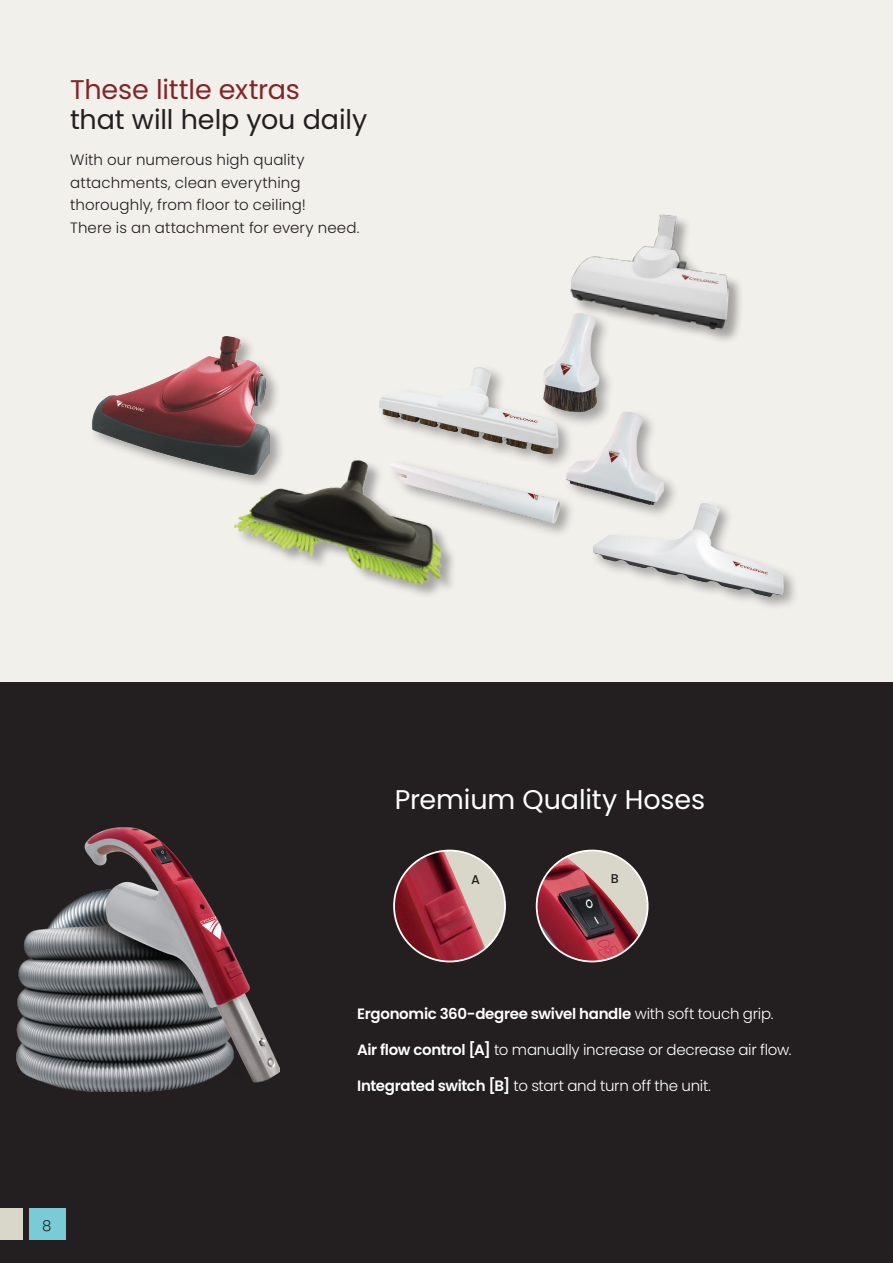
<style>
.page{position:relative;width:893px;height:1263px;background:#fff}
.page>*{position:absolute;margin:0;border:0;box-sizing:border-box;transform-origin:0 0}
.Text{font:27px/30px "Poppins";letter-spacing:-.005em;color:#231f20}
.Text-2{font:27px "Poppins";letter-spacing:-.005em;color:#fff}
.Text-3{font:300 15px/22.5px "Poppins";letter-spacing:.01em;color:#231f20}
.Text-4{font:300 15px "Poppins";letter-spacing:-.015em;color:#fff}
.Text-5{font:600 15px "Poppins";letter-spacing:-.02em;color:#fff}
.t1{font:500 12.75px "Poppins";color:#231f20}
.s1{color:#822528}
.s2{font-weight:300}
.s3{font-weight:600}
</style>
<div class="page">
<div style="left:0;top:0;width:893px;height:682px;background:#f1f0eb"></div>
<div style="left:0;top:683px;width:893px;height:580px;background:#231f20"></div>
<img style="left:537px;top:850px;width:111px;height:111px;border-radius:55px">
<div style="left:536px;top:850px;width:112px;height:112px;border:2px solid #fff;border-radius:50%"></div>
<img style="left:394px;top:850px;width:111px;height:111px;border-radius:55px">
<div style="left:393px;top:850px;width:113px;height:112px;border:2px solid #fff;border-radius:50%"></div>
<div style="left:571px;top:215px;width:173px;height:129px;background:#231f20;opacity:.37"></div>
<img style="left:570px;top:214px;width:164px;height:116px">
<div style="left:377px;top:310px;width:303px;height:229px;background:#231f20;opacity:.37"></div>
<img style="left:377px;top:313px;width:291px;height:211px">
<div style="left:590px;top:500px;width:209px;height:112px;background:#231f20;opacity:.37"></div>
<img style="left:592px;top:493px;width:196px;height:116px">
<div style="left:90px;top:334px;width:196px;height:155px;background:#231f20;opacity:.37"></div>
<img style="left:92px;top:337px;width:178px;height:137px">
<div style="left:234px;top:460px;width:224px;height:140px;background:#f1f0eb"></div>
<img style="left:229px;top:444px;width:228px;height:145px">
<img style="left:16px;top:828px;width:263px;height:263px">
<div style="left:30px;top:1208px;width:36px;height:32px;background:#79ccd5"></div>
<div style="left:0;top:1208px;width:23px;height:32px;background:#d9d7ca"></div>
<p class="Text" style="left:70px;top:75px;width:298px"><span class="s1">These little extras<br></span>that will help you daily</p>
<p class="Text-3" style="left:70px;top:149px;width:291px">With our numerous high quality attachments, clean everything thoroughly, from floor to ceiling!<br>There is an attachment for every need.</p>
<p class="Text-3" style="left:42px;top:1214px;width:11px">8</p>
<p class="Text-2" style="left:395px;top:784px;width:312px">Premium Quality Hoses</p>
<p class="t1" style="left:471px;top:872px;width:10px">A</p>
<p class="t1" style="left:611px;top:871px;width:10px">B</p>
<p class="Text-5" style="left:357px;top:1005px;width:418px">Ergonomic 360-degree swivel handle <span class="s2">with soft touch grip.</span></p>
<p class="Text-4" style="left:357px;top:1041px;width:436px"><span class="s3">Air flow control [A]</span> to manually increase or decrease air flow.</p>
<p class="Text-4" style="left:357px;top:1077px;width:355px"><span class="s3">Integrated switch [B]</span> to start and turn off the unit.</p>
</div>
